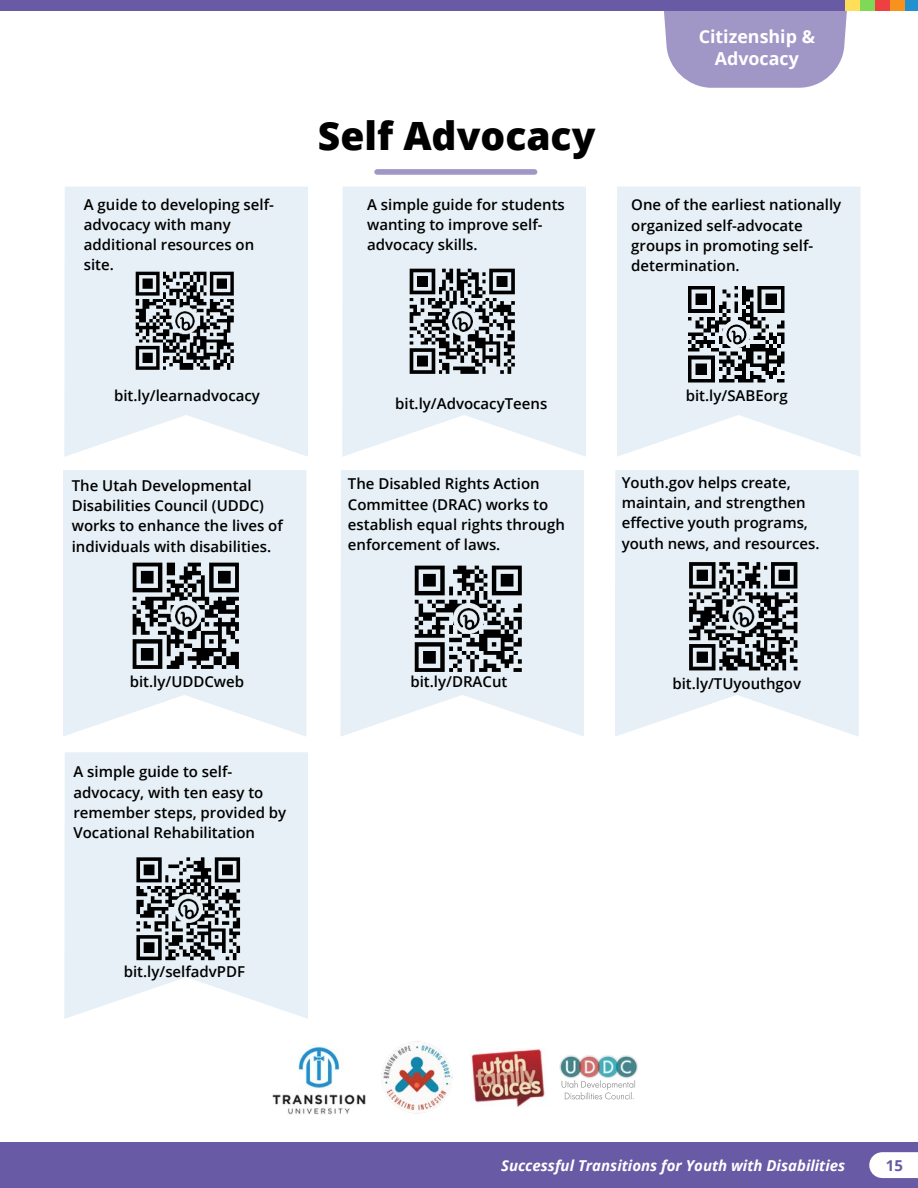
<style>
.page{position:relative;width:918px;height:1188px;background:#fff}
.page>*{position:absolute;margin:0;border:0;box-sizing:border-box;transform-origin:0 0}
.t1{font:800 39px "Open Sans";color:#000}
.t2{font:700 17.85px/21.3px "Open Sans";color:#fff;text-align:center}
.t3{font:600 15px/20.2px "Open Sans";color:#000}
.t4{font:italic 700 15px "Open Sans";color:#fff}
.t5{font:700 15px "Open Sans";color:#685aa5}
</style>
<div class="page">
<div style="left:0;top:1142px;width:918px;height:46px;background:#685aa5"></div>
<div style="left:882px;top:1152px;width:36px;height:26px;background:#fff"></div>
<div style="left:659px;top:0;width:193px;height:88px;background:#a097c7"></div>
<div style="left:0;top:0;width:918px;height:11px;background:#685aa5"></div>
<div style="left:846px;top:0;width:72px;height:11px;background:#ffde59"></div>
<div style="left:861px;top:0;width:57px;height:11px;background:#7ed957"></div>
<div style="left:876px;top:0;width:42px;height:11px;background:#ee4042"></div>
<div style="left:891px;top:0;width:27px;height:11px;background:#f7931d"></div>
<div style="left:906px;top:0;width:12px;height:11px;background:#2390cf"></div>
<div style="left:377px;top:169px;width:158px;height:6px;background:#a097c7"></div>
<svg style="left:64px;top:187px;width:244px;height:270px;background:#e8f1f6"></svg>
<svg style="left:342px;top:187px;width:244px;height:270px;background:#e8f1f6"></svg>
<svg style="left:617px;top:187px;width:244px;height:270px;background:#e8f1f6"></svg>
<img style="left:133px;top:270px;width:102px;height:103px">
<img style="left:408px;top:266px;width:109px;height:112px">
<img style="left:684px;top:282px;width:105px;height:105px">
<svg style="left:63px;top:470px;width:243px;height:266px;background:#e8f1f6"></svg>
<svg style="left:340px;top:470px;width:244px;height:266px;background:#e8f1f6"></svg>
<svg style="left:615px;top:470px;width:244px;height:267px;background:#e8f1f6"></svg>
<svg style="left:64px;top:752px;width:244px;height:267px;background:#e8f1f6"></svg>
<img style="left:130px;top:561px;width:112px;height:111px">
<img style="left:412px;top:562px;width:112px;height:113px">
<img style="left:688px;top:561px;width:112px;height:112px">
<img style="left:134px;top:854px;width:108px;height:109px">
<img style="left:272px;top:1046px;width:93px;height:69px">
<img style="left:559px;top:1055px;width:79px;height:45px">
<img style="left:381px;top:1041px;width:72px;height:73px">
<img style="left:470px;top:1049px;width:76px;height:58px">
<h1 class="t1" style="left:318px;top:109px;width:279px">Self Advocacy</h1>
<p class="t2" style="left:699px;top:26px;width:118px">Citizenship &amp;<br>Advocacy</p>
<p class="t3" style="left:84px;top:194px;width:192px">A guide to developing self&shy;advocacy with many additional resources on site.</p>
<p class="t3" style="left:367px;top:194px;width:199px">A simple guide for students wanting to improve self&shy;advocacy skills.</p>
<p class="t3" style="left:631px;top:195px;width:212px">One of the earliest nationally organized self-advocate groups in promoting self&shy;determination.</p>
<p class="t3" style="left:114px;top:385px;width:147px">bit.ly/learnadvocacy</p>
<p class="t3" style="left:72px;top:475px;width:212px">The Utah Developmental<br>Disabilities Council (UDDC) works to enhance the lives of individuals with disabilities.</p>
<p class="t3" style="left:130px;top:671px;width:116px">bit.ly/UDDCweb</p>
<p class="t3" style="left:74px;top:761px;width:214px">A simple guide to self&shy;advocacy, with ten easy to remember steps, provided by<br>Vocational Rehabilitation</p>
<p class="t3" style="left:124px;top:961px;width:123px">bit.ly/selfadvPDF</p>
<p class="t3" style="left:395px;top:393px;width:154px">bit.ly/AdvocacyTeens</p>
<p class="t3" style="left:348px;top:474px;width:219px">The Disabled Rights Action<br>Committee (DRAC) works to establish equal rights through enforcement of laws.</p>
<p class="t3" style="left:410px;top:671px;width:98px">bit.ly/DRACut</p>
<p class="t3" style="left:686px;top:385px;width:103px">bit.ly/SABEorg</p>
<p class="t3" style="left:622px;top:472px;width:199px">Youth.gov helps create, maintain, and strengthen effective youth programs, youth news, and resources.</p>
<p class="t3" style="left:672px;top:673px;width:130px">bit.ly/TUyouthgov</p>
<p class="t4" style="left:501px;top:1155px;width:346px">Successful Transitions for Youth with Disabilities</p>
<p class="t5" style="left:886px;top:1155px;width:19px">15</p>
</div>
